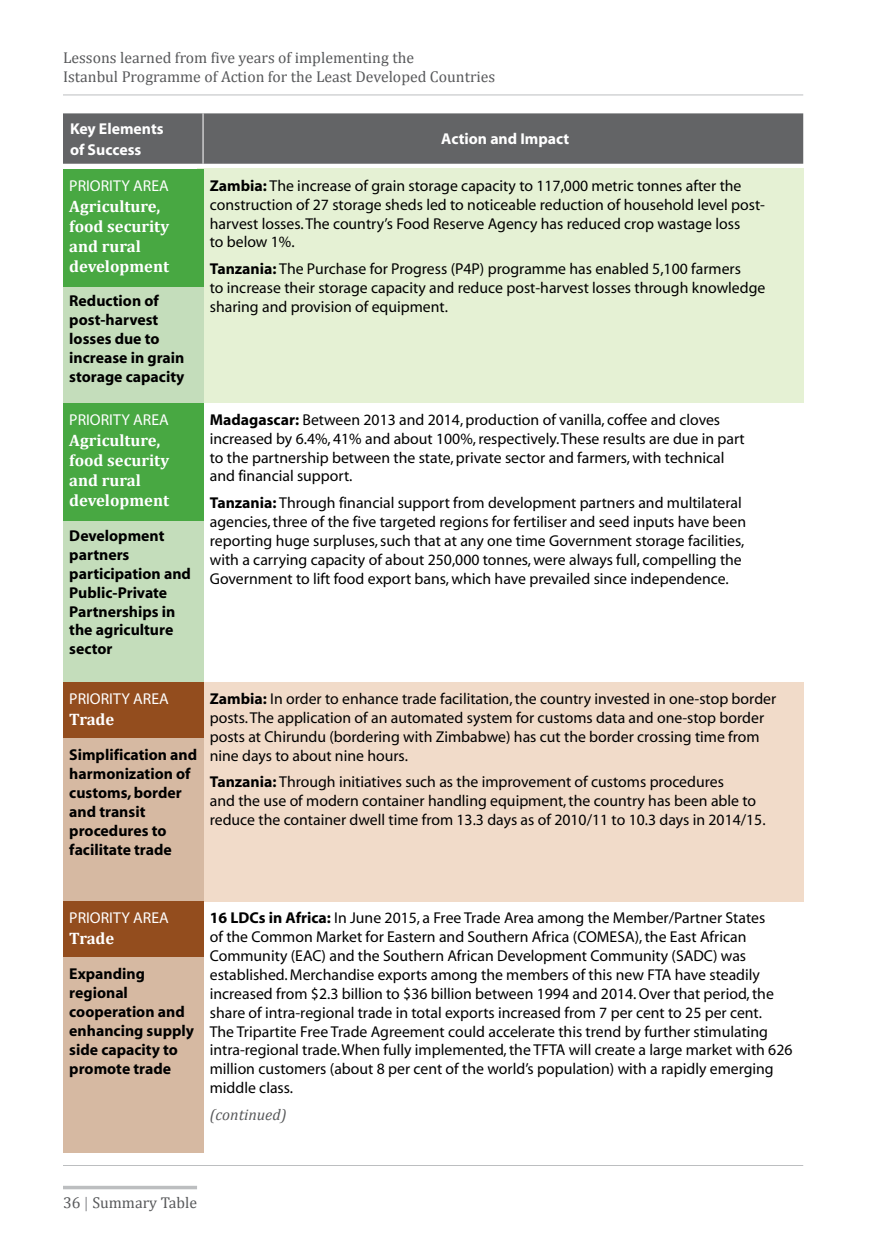
<style>
.page{position:relative;width:882px;height:1260px;background:#fff}
.page>*{position:absolute;margin:0;border:0;box-sizing:border-box;transform-origin:0 0}
.t1{font:700 16.62px/19.9px "Cambria";color:#fff}
.t2{font:15.75px/18.9px "Myriad";color:#000}
.t3{font:700 15.75px/18.9px "Myriad";color:#000}
.t4{font:15.75px/18.9px "Cambria";color:#58595b}
.t5{font:15.75px "Myriad";color:#fff}
.t6{font:700 15.75px/21px "Myriad";color:#fff}
.t7{font:italic 15.75px "Cambria";color:#58595b}
.s1{font-weight:700}
.s2{color:#939598}
</style>
<div class="page">
<hr style="left:63px;top:1186px;width:134px;height:3px;background:#bcbec0">
<hr style="left:63px;top:94px;width:740px;height:1px;background:#bcbec0">
<div style="left:63px;top:506px;width:140px;height:176px;background:#c4ddbb"></div>
<div style="left:63px;top:403px;width:140px;height:117px;background:#48a842"></div>
<div style="left:197px;top:682px;width:606px;height:220px;background:#f1dbc9"></div>
<div style="left:63px;top:726px;width:140px;height:176px;background:#d6b9a2"></div>
<div style="left:63px;top:682px;width:140px;height:56px;background:#934d1e"></div>
<div style="left:63px;top:945px;width:140px;height:208px;background:#d6b9a2"></div>
<div style="left:63px;top:901px;width:140px;height:56px;background:#934d1e"></div>
<div style="left:197px;top:169px;width:606px;height:234px;background:#e5f1d4"></div>
<div style="left:63px;top:272px;width:140px;height:131px;background:#c4ddbb"></div>
<div style="left:63px;top:169px;width:140px;height:117px;background:#48a842"></div>
<hr style="left:63px;top:1165px;width:740px;height:1px;background:#bcbec0">
<div style="left:63px;top:113px;width:740px;height:51px;background:#636466"></div>
<hr style="left:203px;top:113px;width:1px;height:51px;background:#fff">
<p class="t4" style="left:63px;top:48px;width:434px">Lessons learned from five years of implementing the<br>Istanbul Programme of Action for the Least Developed Countries</p>
<p class="t6" style="left:70px;top:119px;width:95px">Key Elements of Success</p>
<p class="t6" style="left:441px;top:129px;width:130px">Action and Impact</p>
<p class="t5" style="left:69px;top:178px;width:101px">PRIORITY AREA</p>
<p class="t1" style="left:69px;top:196px;width:101px">Agriculture, food security and rural development</p>
<p class="t3" style="left:69px;top:292px;width:117px">Reduction of post-harvest losses due to increase in grain storage capacity</p>
<p class="t5" style="left:69px;top:412px;width:101px">PRIORITY AREA</p>
<p class="t1" style="left:69px;top:430px;width:101px">Agriculture, food security and rural development</p>
<p class="t3" style="left:69px;top:527px;width:123px">Development partners participation and<br>Public-Private<br>Partnerships in the agriculture sector</p>
<p class="t2" style="left:210px;top:177px;width:557px"><span class="s1">Zambia:</span> The increase of grain storage capacity to 117,000 metric tonnes after the construction of 27 storage sheds led to noticeable reduction of household level post&shy;harvest losses. The country’s Food Reserve Agency has reduced crop wastage loss<br>to below 1%.</p>
<p class="t2" style="left:210px;top:260px;width:557px"><span class="s1">Tanzania:</span> The Purchase for Progress (P4P) programme has enabled 5,100 farmers<br>to increase their storage capacity and reduce post-harvest losses through knowledge sharing and provision of equipment.</p>
<p class="t2" style="left:210px;top:411px;width:537px"><span class="s1">Madagascar:</span> Between 2013 and 2014, production of vanilla, coffee and cloves increased by 6.4%, 41% and about 100%, respectively. These results are due in part to the partnership between the state, private sector and farmers, with technical and financial support.</p>
<p class="t2" style="left:210px;top:494px;width:538px"><span class="s1">Tanzania:</span> Through financial support from development partners and multilateral agencies, three of the five targeted regions for fertiliser and seed inputs have been reporting huge surpluses, such that at any one time Government storage facilities, with a carrying capacity of about 250,000 tonnes, were always full, compelling the Government to lift food export bans, which have prevailed since independence.</p>
<p class="t5" style="left:69px;top:691px;width:101px">PRIORITY AREA</p>
<p class="t1" style="left:69px;top:709px;width:47px">Trade</p>
<p class="t3" style="left:69px;top:746px;width:129px">Simplification and harmonization of customs, border and transit procedures to facilitate trade</p>
<p class="t2" style="left:210px;top:690px;width:568px"><span class="s1">Zambia:</span> In order to enhance trade facilitation, the country invested in one-stop border posts. The application of an automated system for customs data and one-stop border posts at Chirundu (bordering with Zimbabwe) has cut the border crossing time from nine days to about nine hours.</p>
<p class="t2" style="left:210px;top:773px;width:557px"><span class="s1">Tanzania:</span> Through initiatives such as the improvement of customs procedures<br>and the use of modern container handling equipment, the country has been able to reduce the container dwell time from 13.3 days as of 2010/11 to 10.3 days in 2014/15.</p>
<p class="t5" style="left:69px;top:910px;width:101px">PRIORITY AREA</p>
<p class="t1" style="left:69px;top:928px;width:47px">Trade</p>
<p class="t3" style="left:69px;top:965px;width:126px">Expanding regional cooperation and enhancing supply side capacity to promote trade</p>
<p class="t2" style="left:210px;top:909px;width:584px"><span class="s1">16 LDCs in Africa:</span> In June 2015, a Free Trade Area among the Member/Partner States<br>of the Common Market for Eastern and Southern Africa (COMESA), the East African Community (EAC) and the Southern African Development Community (SADC) was established. Merchandise exports among the members of this new FTA have steadily increased from $2.3 billion to $36 billion between 1994 and 2014. Over that period, the share of intra-regional trade in total exports increased from 7 per cent to 25 per cent.<br>The Tripartite Free Trade Agreement could accelerate this trend by further stimulating intra-regional trade. When fully implemented, the TFTA will create a large market with 626 million customers (about 8 per cent of the world’s population) with a rapidly emerging middle class.</p>
<p class="t7" style="left:210px;top:1105px;width:78px">(continued)</p>
<p class="t4" style="left:63px;top:1193px;width:136px">36 <span class="s2">|</span> Summary Table</p>
</div>
